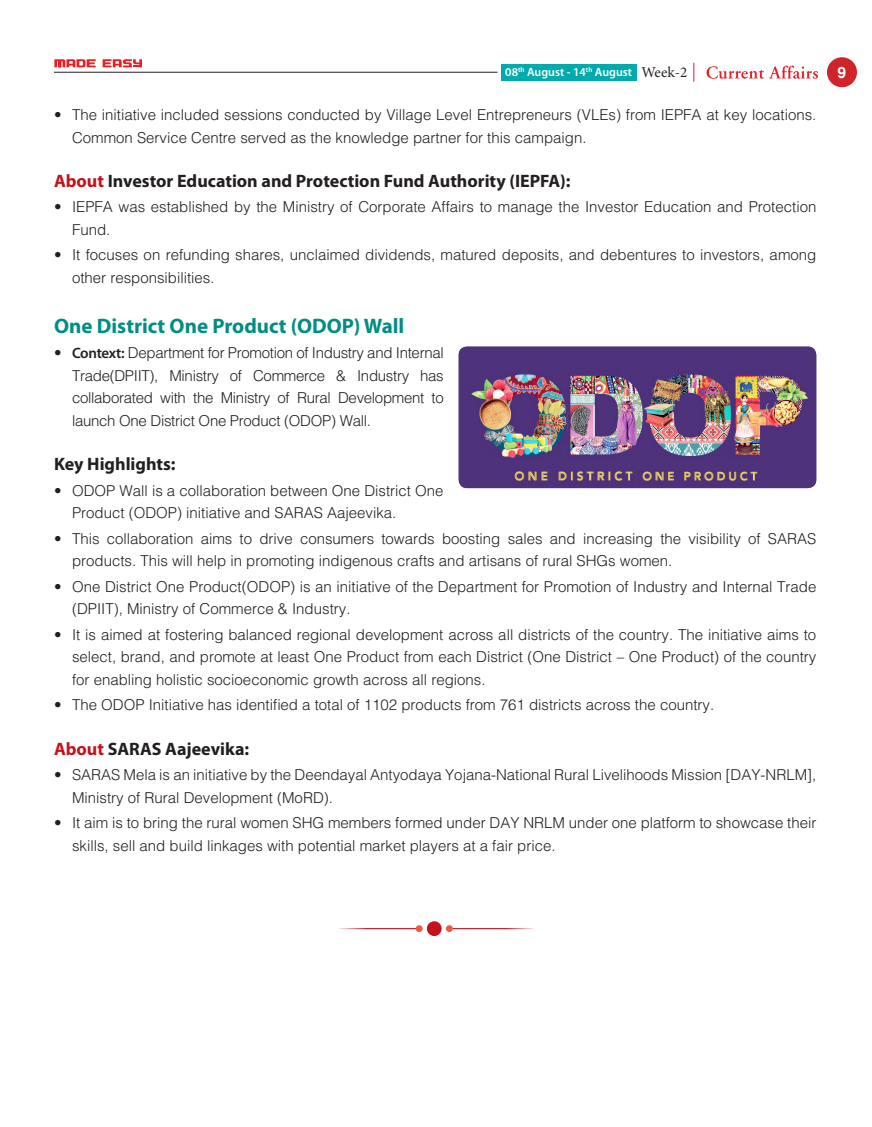
<style>
.page{position:relative;width:872px;height:1127px;background:#fff}
.page>*{position:absolute;margin:0;border:0;box-sizing:border-box;transform-origin:0 0}
.Head_1{font:700 21px "Myriad Pro";color:#008e84}
.Head_2{font:700 18px "Myriad Pro";color:#231f20}
.t1{font:700 15.6px "Helvetica";color:#fff}
.Bullet_1{font:300 15px/22.5px "Helvetica";color:#231f20}
.t2{font:15px "Minion Pro";color:#231f20}
.t3{font:600 12px "Myriad Pro";color:#fff}
.s1{color:#c4121a}
.s2{font-family:"Myriad Pro";font-weight:600}
</style>
<div class="page">
<div style="left:827px;top:57px;width:30px;height:30px;background:#d1232a;border-radius:50%"></div>
<div style="left:501px;top:64px;width:135px;height:16px;background:#00aaad"></div>
<svg style="left:54px;top:59px;width:42px;height:8px"></svg>
<svg style="left:103px;top:59px;width:39px;height:8px"></svg>
<hr style="left:54px;top:72px;width:443px;height:1px;background:#231f20">
<svg style="left:706px;top:66px;width:112px;height:13px"></svg>
<svg style="left:693px;top:63px;width:1px;height:19px"></svg>
<hr style="left:330px;top:928px;width:89px;height:1px;background:#c4121a">
<div style="left:446px;top:925px;width:7px;height:7px;background:#f0593e;border-radius:50%"></div>
<div style="left:416px;top:925px;width:6px;height:7px;background:#f0593e;border-radius:50%"></div>
<div style="left:427px;top:921px;width:14px;height:15px;background:#c4121a;border-radius:50%"></div>
<hr style="left:453px;top:928px;width:88px;height:1px;background:#c4121a">
<img style="left:458px;top:346px;width:358px;height:142px">
<p class="t3" style="left:505px;top:65px;width:128px">08<sup>th</sup> August - 14<sup>th</sup> August</p>
<p class="t2" style="left:641px;top:62px;width:47px">Week-2</p>
<p class="t1" style="left:837px;top:63px;width:10px">9</p>
<p class="Bullet_1" style="left:72px;top:103px;width:746px;text-indent:-18px">• The initiative included sessions conducted by Village Level Entrepreneurs (VLEs) from IEPFA at key locations.<br>Common Service Centre served as the knowledge partner for this campaign.</p>
<p class="Head_2" style="left:54px;top:169px;width:518px"><span class="s1">About</span> Investor Education and Protection Fund Authority (IEPFA):</p>
<p class="Bullet_1" style="left:72px;top:195px;width:746px;text-indent:-18px">• IEPFA was established by the Ministry of Corporate Affairs to manage the Investor Education and Protection<br>Fund.</p>
<p class="Bullet_1" style="left:72px;top:243px;width:746px;text-indent:-18px">• It focuses on refunding shares, unclaimed dividends, matured deposits, and debentures to investors, among other responsibilities.</p>
<p class="Head_1" style="left:54px;top:312px;width:352px">One District One Product (ODOP) Wall</p>
<p class="Bullet_1" style="left:72px;top:341px;width:373px;text-align:justify;text-indent:-18px">• <span class="s2">Context:</span> Department for Promotion of Industry and Internal Trade(DPIIT), Ministry of Commerce &amp; Industry has collaborated with the Ministry of Rural Development to launch One District One Product (ODOP) Wall.</p>
<p class="Head_2" style="left:54px;top:452px;width:123px">Key Highlights:</p>
<p class="Bullet_1" style="left:72px;top:479px;width:373px;text-indent:-18px">• ODOP Wall is a collaboration between One District One<br>Product (ODOP) initiative and SARAS Aajeevika.</p>
<p class="Bullet_1" style="left:72px;top:527px;width:746px;text-indent:-18px">• This collaboration aims to drive consumers towards boosting sales and increasing the visibility of SARAS products. This will help in promoting indigenous crafts and artisans of rural SHGs women.</p>
<p class="Bullet_1" style="left:72px;top:575px;width:746px;text-indent:-18px">• One District One Product(ODOP) is an initiative of the Department for Promotion of Industry and Internal Trade (DPIIT), Ministry of Commerce &amp; Industry.</p>
<p class="Bullet_1" style="left:72px;top:623px;width:746px;text-align:justify;text-indent:-18px">• It is aimed at fostering balanced regional development across all districts of the country. The initiative aims to select, brand, and promote at least One Product from each District (One District – One Product) of the country for enabling holistic socioeconomic growth across all regions.</p>
<p class="Bullet_1" style="left:54px;top:693px;width:661px">• The ODOP Initiative has identified a total of 1102 products from 761 districts across the country.</p>
<p class="Head_2" style="left:54px;top:737px;width:197px"><span class="s1">About</span> SARAS Aajeevika:</p>
<p class="Bullet_1" style="left:72px;top:763px;width:746px;text-indent:-18px">• SARAS Mela is an initiative by the Deendayal Antyodaya Yojana-National Rural Livelihoods Mission [DAY-NRLM],<br>Ministry of Rural Development (MoRD).</p>
<p class="Bullet_1" style="left:72px;top:811px;width:746px;text-indent:-18px">• It aim is to bring the rural women SHG members formed under DAY NRLM under one platform to showcase their skills, sell and build linkages with potential market players at a fair price.</p>
</div>
